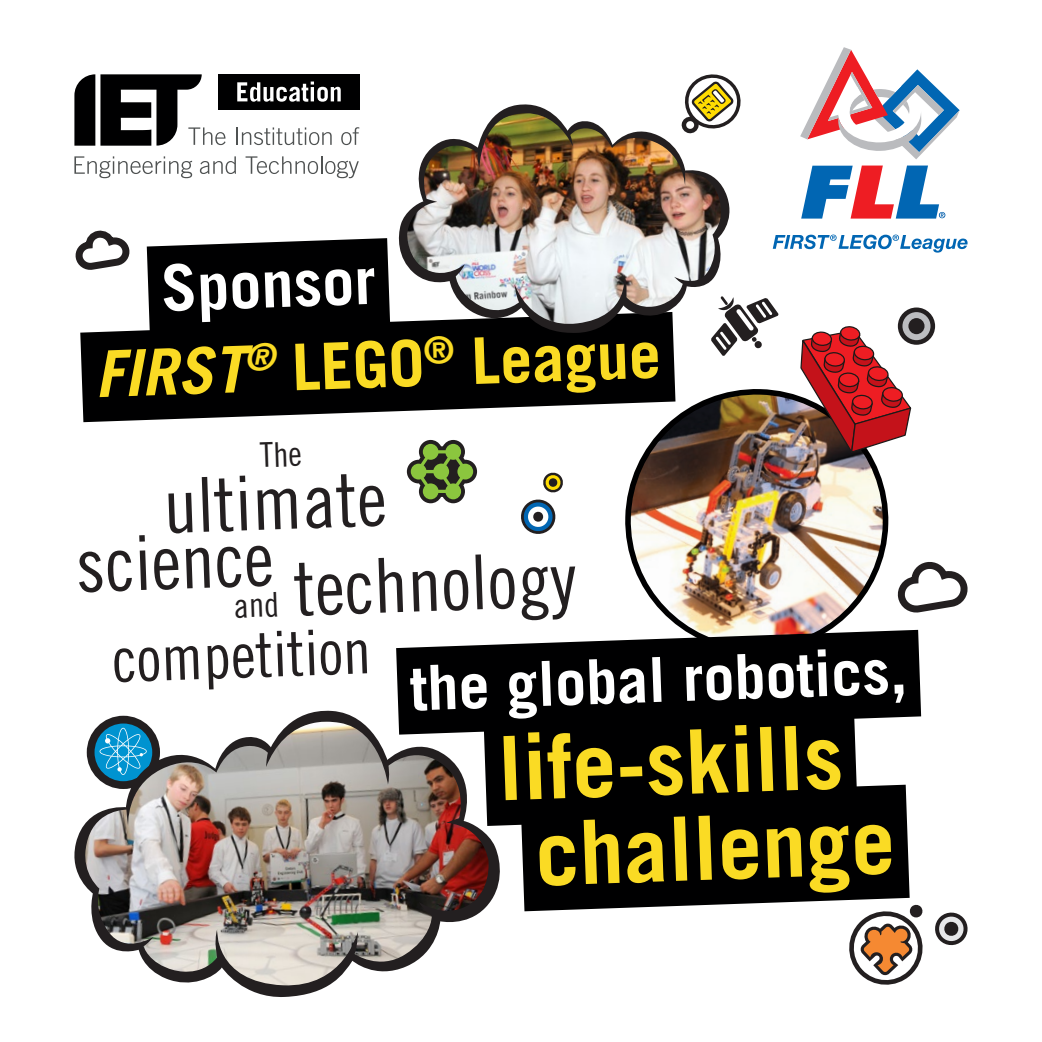
<style>
.page{position:relative;width:1042px;height:1042px;background:#fff}
.page>*{position:absolute;margin:0;border:0;box-sizing:border-box;transform-origin:0 0}
.t1{font:700 88.73px "Trade Gothic";color:#fadb24}
.t2{font:75.77px "Trade Gothic Cond Eighteen";color:#231f20}
.t3{font:700 64.4px "Trade Gothic";color:#fadb24}
.t4{font:700 64.4px "Trade Gothic";color:#fff}
.t5{font:63px "Trade Gothic Cond Eighteen";color:#231f20}
.t6{font:700 62.12px "Trade Gothic";color:#fff}
.s1{font-style:italic}
.s2{font-size:34.12px}
</style>
<div class="page">
<svg style="left:74px;top:74px;width:152px;height:72px"></svg>
<svg style="left:236px;top:127px;width:96px;height:18px"></svg>
<svg style="left:341px;top:127px;width:18px;height:18px"></svg>
<svg style="left:74px;top:156px;width:118px;height:22px"></svg>
<svg style="left:200px;top:156px;width:36px;height:18px"></svg>
<svg style="left:245px;top:156px;width:114px;height:22px"></svg>
<div style="left:218px;top:74px;width:142px;height:36px;background:#000001"></div>
<svg style="left:237px;top:82px;width:104px;height:20px"></svg>
<svg style="left:773px;top:235px;width:194px;height:18px"></svg>
<svg style="left:800px;top:47px;width:159px;height:112px"></svg>
<svg style="left:801px;top:166px;width:144px;height:53px"></svg>
<img style="left:625px;top:389px;width:264px;height:194px">
<img style="left:641px;top:583px;width:278px;height:56px">
<div style="left:396px;top:639px;width:526px;height:85px;background:#000001"></div>
<svg style="left:504px;top:724px;width:406px;height:188px;background:#19191a"></svg>
<svg style="left:766px;top:298px;width:13px;height:23px"></svg>
<svg style="left:897px;top:562px;width:71px;height:51px"></svg>
<svg style="left:898px;top:307px;width:37px;height:38px"></svg>
<div style="left:902px;top:312px;width:28px;height:28px;background:#bcbdc0;border-radius:50%"></div>
<div style="left:908px;top:318px;width:16px;height:16px;background:#231f20;border-radius:50%"></div>
<svg style="left:74px;top:708px;width:430px;height:289px"></svg>
<img style="left:79px;top:722px;width:413px;height:266px">
<svg style="left:800px;top:326px;width:111px;height:127px"></svg>
<svg style="left:935px;top:912px;width:33px;height:34px"></svg>
<svg style="left:845px;top:904px;width:78px;height:81px"></svg>
<svg style="left:407px;top:470px;width:70px;height:33px"></svg>
<svg style="left:521px;top:472px;width:42px;height:62px"></svg>
<svg style="left:685px;top:74px;width:56px;height:44px"></svg>
<svg style="left:75px;top:230px;width:313px;height:34px"></svg>
<svg style="left:78px;top:264px;width:688px;height:206px"></svg>
<svg style="left:397px;top:100px;width:338px;height:234px"></svg>
<img style="left:407px;top:113px;width:319px;height:216px">
<svg style="left:260px;top:442px;width:41px;height:25px"></svg>
<p class="t4" style="left:160px;top:249px;width:216px;rotate:-2deg">Sponsor</p>
<p class="t3" style="left:93px;top:335px;width:568px;rotate:-2deg"><span class="s1">FIRST</span><sup>®</sup> LEGO<sup>®</sup> League</p>
<p class="t2" style="left:162px;top:461px;width:225px;rotate:-2deg">ultimate</p>
<p class="t2" style="left:74px;top:520px;width:199px;rotate:-2deg">science</p>
<p class="t2" style="left:232px;top:546px;width:344px;rotate:-2deg"><span class="s2">and</span> technology</p>
<p class="t6" style="left:409px;top:650px;width:499px;rotate:-2deg">the global robotics,</p>
<p class="t1" style="left:496px;top:714px;width:347px;rotate:-2deg">life-skills</p>
<p class="t1" style="left:533px;top:799px;width:362px;rotate:-2deg">challenge</p>
<p class="t5" style="left:111px;top:622px;width:260px;rotate:-2deg">competition</p>
</div>
